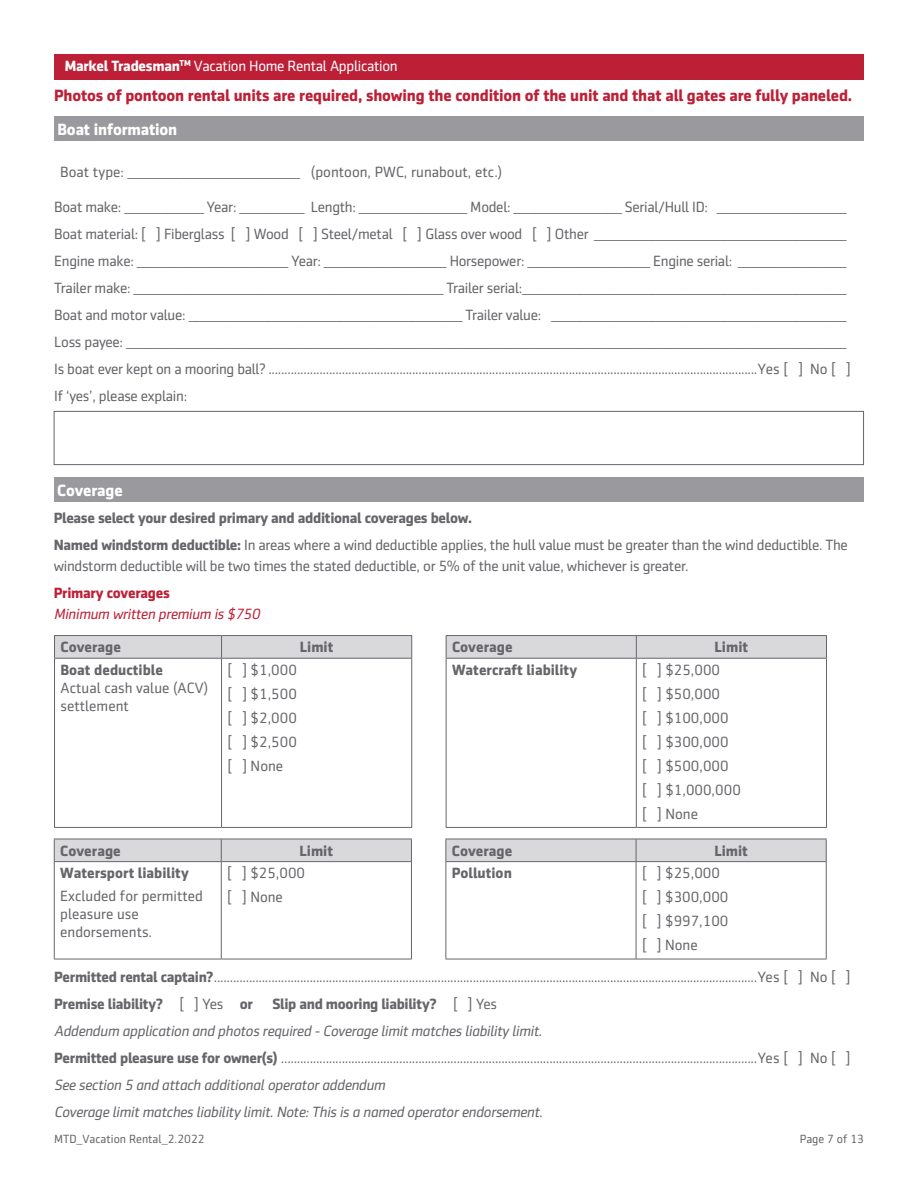
<style>
.page{position:relative;width:918px;height:1188px;background:#fff}
.page>*{position:absolute;margin:0;border:0;box-sizing:border-box;transform-origin:0 0}
.t1{font:700 16.5px "Sentico Sans DT";letter-spacing:-.01em;color:#bd2036}
.t2{font:700 16.5px "Sentico Sans DT";letter-spacing:-.01em;color:#fff}
.t3{font:15px/27px "Sentico Sans DT";letter-spacing:-.02em;color:#66656a}
.t4{font:italic 15px/27px "Sentico Sans DT";letter-spacing:-.02em;color:#66656a}
.t5{font:15px/24px "Sentico Sans DT";color:#66656a}
.t6{font:700 15px "Sentico Sans DT";color:#66656a}
.t7{font:15px "Sentico Sans DT";letter-spacing:-.02em;color:#fff}
.t8{font:italic 15px "Sentico Sans DT";letter-spacing:-.02em;color:#bd2036}
.t9{font:700 15px "Sentico Sans DT";letter-spacing:-.02em;color:#bd2036}
.t10{font:12px "Sentico Sans DT";color:#66656a}
.t11{font:12px "Sentico Sans DT";color:#616466}
.s1{font-weight:700}
.s2{font-weight:700;font-style:normal}
.s3{font-style:normal}
</style>
<div class="page">
<div style="left:54px;top:54px;width:810px;height:25px;background:#bd2036"></div>
<div style="left:54px;top:117px;width:810px;height:24px;background:#9a9a9e"></div>
<div style="left:54px;top:411px;width:810px;height:54px;border:1px solid #66656a"></div>
<div style="left:54px;top:478px;width:810px;height:24px;background:#9a9a9e"></div>
<hr style="left:54px;top:635px;width:168px;height:1px;background:#66656a">
<hr style="left:446px;top:635px;width:190px;height:1px;background:#66656a">
<hr style="left:54px;top:658px;width:168px;height:1px;background:#66656a">
<hr style="left:54px;top:659px;width:1px;height:168px;background:#66656a">
<hr style="left:222px;top:658px;width:190px;height:1px;background:#66656a">
<hr style="left:446px;top:658px;width:190px;height:1px;background:#66656a">
<hr style="left:636px;top:658px;width:191px;height:1px;background:#66656a">
<hr style="left:826px;top:659px;width:1px;height:168px;background:#66656a">
<hr style="left:54px;top:827px;width:168px;height:1px;background:#66656a">
<hr style="left:636px;top:827px;width:191px;height:1px;background:#66656a">
<hr style="left:446px;top:659px;width:1px;height:168px;background:#66656a">
<hr style="left:636px;top:659px;width:1px;height:168px;background:#66656a">
<hr style="left:446px;top:827px;width:190px;height:1px;background:#66656a">
<hr style="left:222px;top:635px;width:190px;height:1px;background:#66656a">
<hr style="left:636px;top:635px;width:191px;height:1px;background:#66656a">
<svg style="left:54px;top:636px;width:773px;height:22px;background:#d7d6d9"></svg>
<hr style="left:221px;top:659px;width:1px;height:168px;background:#66656a">
<hr style="left:411px;top:659px;width:1px;height:168px;background:#66656a">
<hr style="left:222px;top:827px;width:190px;height:1px;background:#66656a">
<hr style="left:54px;top:862px;width:1px;height:97px;background:#66656a">
<hr style="left:826px;top:862px;width:1px;height:97px;background:#66656a">
<hr style="left:54px;top:959px;width:167px;height:1px;background:#66656a">
<hr style="left:636px;top:959px;width:191px;height:1px;background:#66656a">
<hr style="left:445px;top:862px;width:1px;height:97px;background:#66656a">
<hr style="left:636px;top:862px;width:1px;height:97px;background:#66656a">
<hr style="left:445px;top:959px;width:191px;height:1px;background:#66656a">
<svg style="left:54px;top:839px;width:773px;height:23px;background:#d3d2d5"></svg>
<hr style="left:221px;top:862px;width:1px;height:97px;background:#66656a">
<hr style="left:411px;top:862px;width:1px;height:97px;background:#66656a">
<hr style="left:221px;top:959px;width:191px;height:1px;background:#66656a">
<p class="t7" style="left:65px;top:58px;width:335px"><span class="s1">Markel Tradesman</span><sup>TM</sup> Vacation Home Rental Application</p>
<p class="t1" style="left:54px;top:86px;width:800px">Photos of pontoon rental units are required, showing the condition of the unit and that all gates are fully paneled.</p>
<p class="t2" style="left:58px;top:119px;width:121px">Boat information</p>
<p class="t5" style="left:60px;top:160px;width:443px">Boat type: _______________________ (pontoon, PWC, runabout, etc.)</p>
<p class="t3" style="left:54px;top:193px;width:798px">Boat make: ___________ Year: _________ Length: _______________ Model: _______________ Serial/Hull ID: __________________ Boat material: [ ] Fiberglass [ ] Wood [ ] Steel/metal [ ] Glass over wood [ ] Other ___________________________________ Engine make: _____________________ Year: _________________ Horsepower: _________________ Engine serial: _______________ Trailer make: ___________________________________________ Trailer serial:_____________________________________________ Boat and motor value: ______________________________________ Trailer value: _________________________________________ Loss payee: ____________________________________________________________________________________________________ Is boat ever kept on a mooring ball? .........................................................................................................................................................Yes [ ] No [ ] If ‘yes’, please explain:</p>
<p class="t2" style="left:57px;top:480px;width:67px">Coverage</p>
<p class="t3" style="left:54px;top:504px;width:796px"><span class="s1">Please select your desired primary and additional coverages below.<br>Named windstorm deductible:</span> In areas where a wind deductible applies, the hull value must be greater than the wind deductible. The</p>
<p class="t3" style="left:54px;top:552px;width:636px">windstorm deductible will be two times the stated deductible, or 5% of the unit value, whichever is greater.</p>
<p class="t9" style="left:54px;top:584px;width:118px">Primary coverages</p>
<p class="t8" style="left:54px;top:605px;width:208px">Minimum written premium is $750</p>
<p class="t6" style="left:61px;top:638px;width:62px">Coverage</p>
<p class="t6" style="left:300px;top:638px;width:35px">Limit</p>
<p class="t6" style="left:452px;top:638px;width:62px">Coverage</p>
<p class="t6" style="left:715px;top:638px;width:35px">Limit</p>
<p class="t6" style="left:61px;top:661px;width:104px">Boat deductible</p>
<p class="t5" style="left:61px;top:679px;width:149px;line-height:18px">Actual cash value (ACV) settlement</p>
<p class="t3" style="left:228px;top:658px;width:71px;line-height:24px;text-align:justify">[ ] $1,000 [ ] $1,500 [ ] $2,000 [ ] $2,500 [ ] None</p>
<p class="t6" style="left:452px;top:661px;width:127px">Watercraft liability</p>
<p class="t5" style="left:642px;top:658px;width:100px">[ ] $25,000<br>[ ] $50,000<br>[ ] $100,000<br>[ ] $300,000<br>[ ] $500,000<br>[ ] $1,000,000 [ ] None</p>
<p class="t6" style="left:60px;top:842px;width:62px">Coverage</p>
<p class="t6" style="left:300px;top:842px;width:35px">Limit</p>
<p class="t6" style="left:452px;top:842px;width:62px">Coverage</p>
<p class="t6" style="left:714px;top:842px;width:35px">Limit</p>
<p class="t6" style="left:60px;top:864px;width:130px">Watersport liability</p>
<p class="t5" style="left:60px;top:887px;width:144px;line-height:18px">Excluded for permitted pleasure use endorsements.</p>
<p class="t5" style="left:227px;top:861px;width:79px">[ ] $25,000 [ ] None</p>
<p class="t6" style="left:452px;top:864px;width:62px">Pollution</p>
<p class="t5" style="left:642px;top:861px;width:88px">[ ] $25,000<br>[ ] $300,000 [ ] $997,100 [ ] None</p>
<p class="t3" style="left:54px;top:964px;width:798px"><span class="s1">Permitted rental captain?</span>..........................................................................................................................................................................Yes [ ] No [ ]<br><span class="s1">Premise liability?</span> [ ] Yes <span class="s1">or</span></p>
<p class="t4" style="left:54px;top:991px;width:798px;text-indent:218px"><span class="s2">Slip and mooring liability?</span> <span class="s3">[ ] Yes<br></span>Addendum application and photos required - Coverage limit matches liability limit.<br><span class="s2">Permitted pleasure use for owner(s)</span> <span class="s3">.....................................................................................................................................................Yes [ ] No [ ] </span>See section 5 and attach additional operator addendum<br>Coverage limit matches liability limit. Note: This is a named operator endorsement.</p>
<p class="t10" style="left:54px;top:1132px;width:152px">MTD_Vacation Rental_2.2022</p>
<p class="t11" style="left:800px;top:1132px;width:66px">Page 7 of 13</p>
</div>
